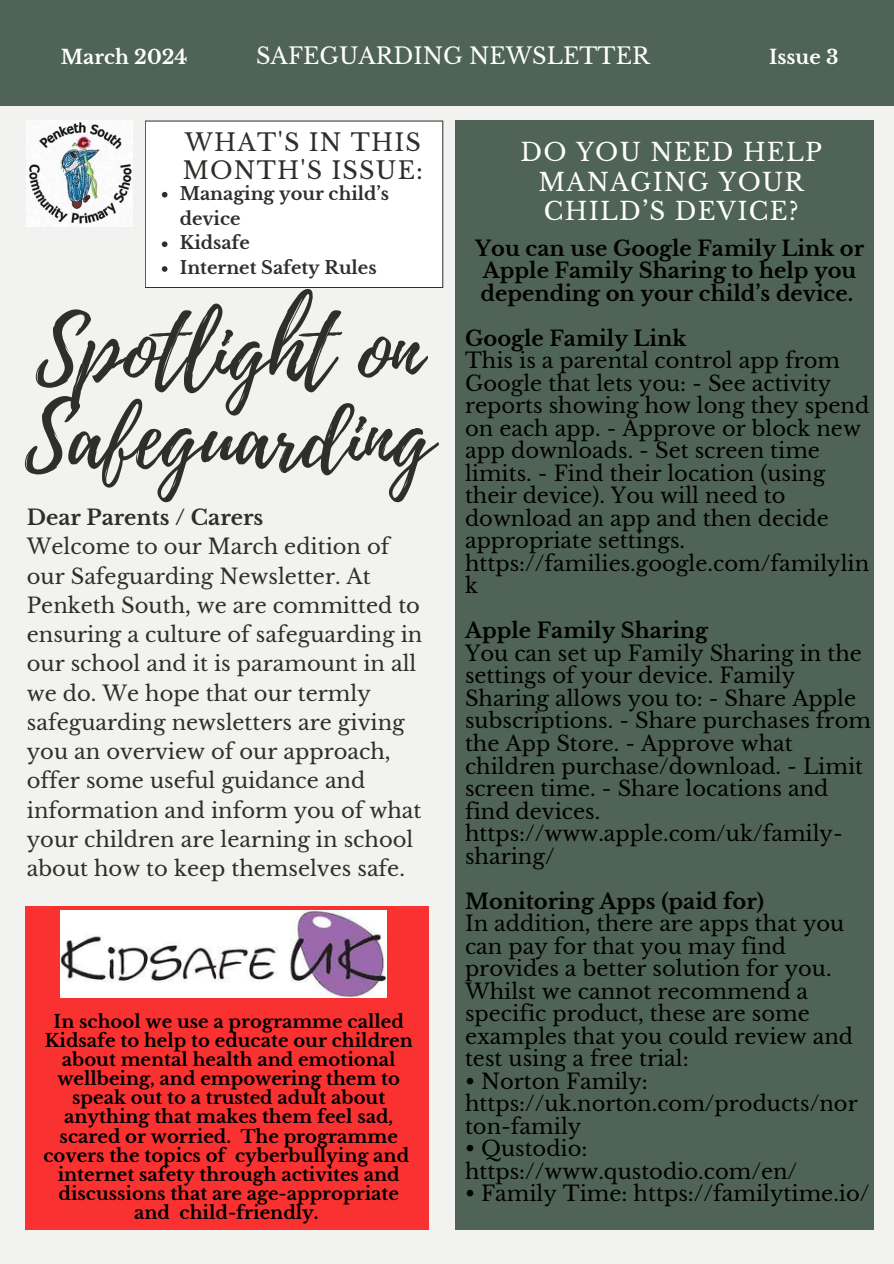
<style>
.page{position:relative;width:894px;height:1264px;background:#fff}
.page>*{position:absolute;margin:0;border:0;box-sizing:border-box;transform-origin:0 0}
.t1{font:87px/86.7px "Playlist Script";color:#2e2e2a}
.t2{font:24.6px/29.2px "Libre Baskerville";letter-spacing:.05em;color:#fff;text-align:center}
.t3{font:23.85px/28.2px "Libre Baskerville";letter-spacing:.05em;color:#2e2e2a}
.t4{font:22.5px "Libre Baskerville";color:#fff}
.t5{font:21px/22.5px "Libre Baskerville";color:#000}
.t6{font:21px/29.2px "Libre Baskerville";color:#2e2e2a}
.t7{font:700 21px/22.5px "Libre Baskerville";color:#000}
.t8{font:700 19.5px "Libre Baskerville";color:#fff}
.t9{font:700 18px/19.2px "Libre Baskerville";color:#000;text-align:center}
.t10{font:700 17.85px/24.8px "Libre Baskerville";color:#2e2e2a}
.s1{font-weight:700}
</style>
<div class="page">
<div style="left:0;top:0;width:893px;height:1263px;background:#f2f3f0"></div>
<div style="left:0;top:0;width:893px;height:106px;background:#4f6456"></div>
<div style="left:145px;top:120px;width:298px;height:168px;background:#fff"></div>
<img style="left:27px;top:120px;width:106px;height:106px">
<div style="left:455px;top:120px;width:419px;height:1109px;background:#4f6456"></div>
<div style="left:25px;top:905px;width:404px;height:324px;background:#fa3131"></div>
<img style="left:61px;top:910px;width:325px;height:87px">
<svg style="left:162px;top:192px;width:5px;height:5px"></svg>
<svg style="left:162px;top:241px;width:5px;height:6px"></svg>
<svg style="left:162px;top:266px;width:5px;height:6px"></svg>
<h4 class="t8" style="left:61px;top:45px;width:128px">March 2024</h4>
<h1 class="t4" style="left:256px;top:43px;width:395px">SAFEGUARDING NEWSLETTER</h1>
<p class="t8" style="left:768px;top:45px;width:71px">Issue 3</p>
<p class="t3" style="left:183px;top:129px;width:242px">WHAT'S IN THIS<br>MONTH'S ISSUE:</p>
<p class="t10" style="left:180px;top:181px;width:211px">Managing your child’s device</p>
<p class="t10" style="left:180px;top:231px;width:72px">Kidsafe</p>
<p class="t10" style="left:180px;top:255px;width:198px">Internet Safety Rules</p>
<h2 class="t1" style="left:25px;top:310px;width:409px">Spotlight on<br>Safeguarding</h2>
<h3 class="t6" style="left:27px;top:503px;width:397px"><span class="s1">Dear Parents / Carers<br></span>Welcome to our March edition of our Safeguarding Newsletter. At<br>Penketh South, we are committed to ensuring a culture of safeguarding in our school and it is paramount in all we do. We hope that our termly safeguarding newsletters are giving you an overview of our approach, offer some useful guidance and information and inform you of what your children are learning in school about how to keep themselves safe.</h3>
<h4 class="t9" style="left:43px;top:1011px;width:371px">In school we use a programme called Kidsafe to help to educate our children about mental health and emotional wellbeing, and empowering them to speak out to a trusted adult about anything that makes them feel sad, scared or worried. The programme covers the topics of cyberbullying and internet safety through activites and discussions that are age-appropriate and child-friendly.</h4>
<h5 class="t2" style="left:520px;top:138px;width:303px">DO YOU NEED HELP<br>MANAGING YOUR<br>CHILD’S DEVICE?</h5>
<h2 class="t7" style="left:475px;top:237px;width:390px">You can use Google Family Link or<br>Apple Family Sharing to help you depending on your child’s device.</h2>
<h3 class="t5" style="left:465px;top:327px;width:405px"><span class="s1">Google Family Link<br></span>This is a parental control app from<br>Google that lets you: - See activity reports showing how long they spend on each app. - Approve or block new app downloads. - Set screen time limits. - Find their location (using their device). You will need to download an app and then decide appropriate settings. https://families.google.com/familylin k</h3>
<h4 class="t5" style="left:465px;top:620px;width:407px"><span class="s1">Apple Family Sharing<br></span>You can set up Family Sharing in the settings of your device. Family<br>Sharing allows you to: - Share Apple subscriptions. - Share purchases from the App Store. - Approve what children purchase/download. - Limit screen time. - Share locations and find devices. https://www.apple.com/uk/family&shy;sharing/</h4>
<h4 class="t5" style="left:465px;top:890px;width:389px"><span class="s1">Monitoring Apps (paid for)<br></span>In addition, there are apps that you can pay for that you may find provides a better solution for you.<br>Whilst we cannot recommend a specific product, these are some examples that you could review and test using a free trial:</h4>
<h4 class="t5" style="left:465px;top:1070px;width:394px">• Norton Family: https://uk.norton.com/products/nor ton-family</h4>
<h4 class="t5" style="left:465px;top:1137px;width:334px">• Qustodio: https://www.qustodio.com/en/</h4>
<h4 class="t5" style="left:465px;top:1182px;width:406px">• Family Time: https://familytime.io/</h4>
</div>
